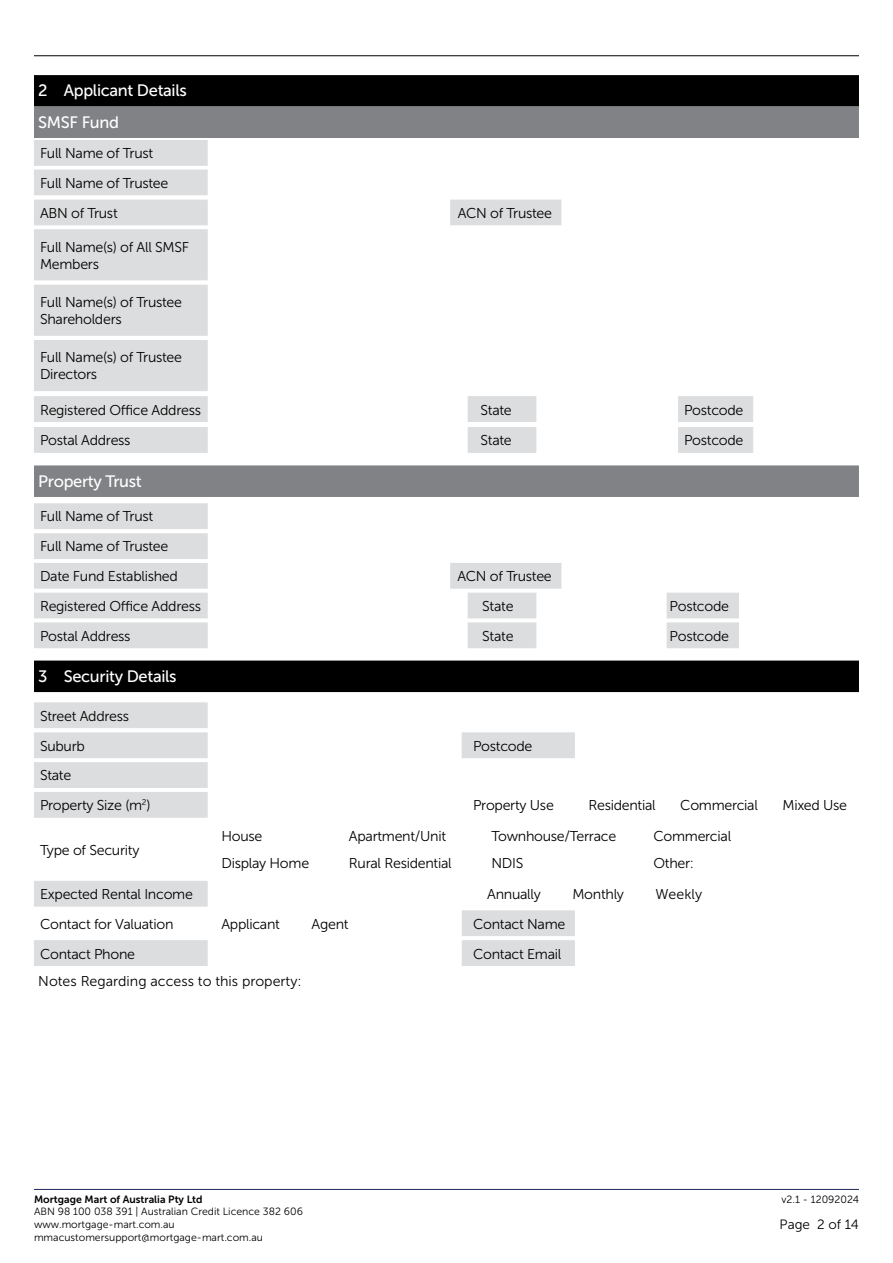
<style>
.page{position:relative;width:893px;height:1263px;background:#fff}
.page>*{position:absolute;margin:0;border:0;box-sizing:border-box;transform-origin:0 0}
.t1{font:16.5px/31.3px "Museo Sans 500";letter-spacing:-.02em;color:#fff}
.t2{font:14.25px/29.7px "Museo Sans 300";letter-spacing:-.02em;color:#000}
.t3{font:14.25px "Museo Sans 300";color:#000}
.t4{font:13.5px "Museo Sans 300";color:#000}
.t5{font:10.5px/12.6px "Museo Sans 300";color:#000}
.t6{font:10.5px "Museo Sans 700";color:#000}
</style>
<div class="page">
<hr style="left:34px;top:55px;width:825px;height:1px;background:#000">
<hr style="left:34px;top:1189px;width:825px;height:1px;background:#20285c">
<div style="left:34px;top:140px;width:173px;height:26px;background:#dcddde"></div>
<div style="left:34px;top:170px;width:173px;height:25px;background:#dcddde"></div>
<div style="left:34px;top:200px;width:174px;height:25px;background:#dcddde"></div>
<div style="left:34px;top:427px;width:174px;height:26px;background:#dcddde"></div>
<div style="left:468px;top:427px;width:68px;height:26px;background:#dcddde"></div>
<div style="left:450px;top:200px;width:111px;height:25px;background:#dcddde"></div>
<div style="left:678px;top:427px;width:75px;height:26px;background:#dcddde"></div>
<div style="left:34px;top:396px;width:174px;height:26px;background:#dcddde"></div>
<div style="left:34px;top:622px;width:174px;height:26px;background:#dcddde;border:1px solid #dcddde"></div>
<div style="left:34px;top:593px;width:174px;height:25px;background:#dcddde"></div>
<div style="left:34px;top:563px;width:174px;height:25px;background:#dcddde"></div>
<div style="left:450px;top:563px;width:111px;height:25px;background:#dcddde"></div>
<div style="left:34px;top:533px;width:174px;height:26px;background:#dcddde"></div>
<div style="left:34px;top:503px;width:174px;height:26px;background:#dcddde;border:1px solid #dcddde"></div>
<div style="left:468px;top:396px;width:68px;height:26px;background:#dcddde"></div>
<div style="left:468px;top:622px;width:68px;height:26px;background:#dcddde;border:1px solid #dcddde"></div>
<div style="left:468px;top:593px;width:68px;height:25px;background:#dcddde"></div>
<div style="left:678px;top:396px;width:75px;height:26px;background:#dcddde"></div>
<div style="left:667px;top:622px;width:72px;height:26px;background:#dcddde;border:1px solid #dcddde"></div>
<div style="left:667px;top:593px;width:72px;height:25px;background:#dcddde"></div>
<div style="left:34px;top:229px;width:174px;height:51px;background:#dcddde"></div>
<div style="left:34px;top:285px;width:174px;height:51px;background:#dcddde"></div>
<div style="left:34px;top:340px;width:174px;height:51px;background:#dcddde"></div>
<div style="left:34px;top:702px;width:173px;height:26px;background:#dcddde;border:1px solid #dcddde"></div>
<div style="left:34px;top:732px;width:173px;height:26px;background:#dcddde;border:1px solid #dcddde"></div>
<div style="left:462px;top:732px;width:113px;height:26px;background:#dcddde;border:1px solid #dcddde"></div>
<div style="left:462px;top:910px;width:113px;height:26px;background:#dcddde;border:1px solid #dcddde"></div>
<div style="left:34px;top:762px;width:173px;height:26px;background:#dcddde"></div>
<div style="left:462px;top:940px;width:113px;height:26px;background:#dcddde"></div>
<div style="left:34px;top:792px;width:173px;height:25px;background:#dcddde"></div>
<div style="left:34px;top:881px;width:173px;height:25px;background:#dcddde"></div>
<div style="left:34px;top:940px;width:173px;height:26px;background:#dcddde"></div>
<div style="left:34px;top:75px;width:825px;height:32px;background:#000"></div>
<div style="left:34px;top:106px;width:825px;height:32px;background:#808285"></div>
<div style="left:34px;top:465px;width:825px;height:32px;background:#808285"></div>
<div style="left:34px;top:660px;width:825px;height:32px;background:#000"></div>
<p class="t1" style="left:38px;top:75px;width:150px">2 Applicant Details<br>SMSF Fund</p>
<p class="t2" style="left:40px;top:139px;width:130px">Full Name of Trust<br>Full Name of Trustee<br>ABN of Trust</p>
<p class="t2" style="left:458px;top:198px;width:96px">ACN of Trustee</p>
<p class="t2" style="left:40px;top:238px;width:151px;line-height:17.1px">Full Name(s) of All SMSF<br>Members</p>
<p class="t2" style="left:40px;top:294px;width:144px;line-height:17.1px">Full Name(s) of Trustee<br>Shareholders</p>
<p class="t2" style="left:40px;top:349px;width:144px;line-height:17.1px">Full Name(s) of Trustee<br>Directors</p>
<p class="t2" style="left:40px;top:395px;width:162px">Registered Office Address</p>
<p class="t2" style="left:481px;top:395px;width:33px">State</p>
<p class="t2" style="left:684px;top:395px;width:61px">Postcode</p>
<p class="t2" style="left:40px;top:426px;width:92px">Postal Address</p>
<p class="t2" style="left:481px;top:426px;width:33px">State</p>
<p class="t2" style="left:684px;top:426px;width:61px">Postcode</p>
<p class="t1" style="left:38px;top:465px;width:105px">Property Trust</p>
<p class="t2" style="left:40px;top:502px;width:139px">Full Name of Trust<br>Full Name of Trustee<br>Date Fund Established</p>
<p class="t2" style="left:457px;top:561px;width:96px">ACN of Trustee</p>
<p class="t2" style="left:40px;top:591px;width:162px">Registered Office Address</p>
<p class="t2" style="left:482px;top:591px;width:33px">State</p>
<p class="t2" style="left:670px;top:591px;width:61px">Postcode</p>
<p class="t2" style="left:40px;top:621px;width:92px">Postal Address</p>
<p class="t2" style="left:482px;top:621px;width:33px">State</p>
<p class="t2" style="left:670px;top:621px;width:61px">Postcode</p>
<p class="t1" style="left:38px;top:660px;width:140px">3 Security Details</p>
<p class="t2" style="left:40px;top:701px;width:91px">Street Address<br>Suburb</p>
<p class="t2" style="left:473px;top:731px;width:61px">Postcode</p>
<p class="t2" style="left:40px;top:761px;width:112px">State<br>Property Size (m<sup>2</sup>)</p>
<p class="t2" style="left:40px;top:835px;width:101px">Type of Security</p>
<p class="t2" style="left:473px;top:790px;width:82px">Property Use</p>
<p class="t2" style="left:588px;top:790px;width:69px">Residential</p>
<p class="t2" style="left:680px;top:790px;width:79px">Commercial</p>
<p class="t2" style="left:782px;top:790px;width:66px">Mixed Use</p>
<p class="t2" style="left:221px;top:821px;width:42px">House</p>
<p class="t2" style="left:349px;top:821px;width:99px">Apartment/Unit</p>
<p class="t2" style="left:491px;top:821px;width:126px">Townhouse/Terrace</p>
<p class="t2" style="left:653px;top:821px;width:79px">Commercial</p>
<p class="t2" style="left:221px;top:848px;width:89px">Display Home</p>
<p class="t2" style="left:349px;top:848px;width:104px">Rural Residential</p>
<p class="t2" style="left:491px;top:848px;width:33px">NDIS</p>
<p class="t2" style="left:653px;top:848px;width:42px">Other:</p>
<p class="t2" style="left:40px;top:879px;width:154px">Expected Rental Income</p>
<p class="t2" style="left:487px;top:879px;width:55px">Annually</p>
<p class="t2" style="left:572px;top:879px;width:53px">Monthly</p>
<p class="t2" style="left:656px;top:879px;width:48px">Weekly</p>
<p class="t2" style="left:40px;top:909px;width:135px">Contact for Valuation</p>
<p class="t2" style="left:221px;top:909px;width:60px">Applicant</p>
<p class="t2" style="left:312px;top:909px;width:39px">Agent</p>
<p class="t2" style="left:473px;top:909px;width:94px">Contact Name</p>
<p class="t2" style="left:40px;top:939px;width:97px">Contact Phone</p>
<p class="t2" style="left:473px;top:939px;width:90px">Contact Email</p>
<p class="t3" style="left:38px;top:973px;width:265px">Notes Regarding access to this property:</p>
<p class="t6" style="left:34px;top:1193px;width:170px">Mortgage Mart of Australia Pty Ltd</p>
<p class="t5" style="left:781px;top:1193px;width:79px">v2.1 - 12092024</p>
<p class="t5" style="left:34px;top:1205px;width:270px">ABN 98 100 038 391 | Australian Credit Licence 382 606 www.mortgage-mart.com.au mmacustomersupport@mortgage-mart.com.au</p>
<p class="t4" style="left:780px;top:1217px;width:81px">Page 2 of 14</p>
</div>
